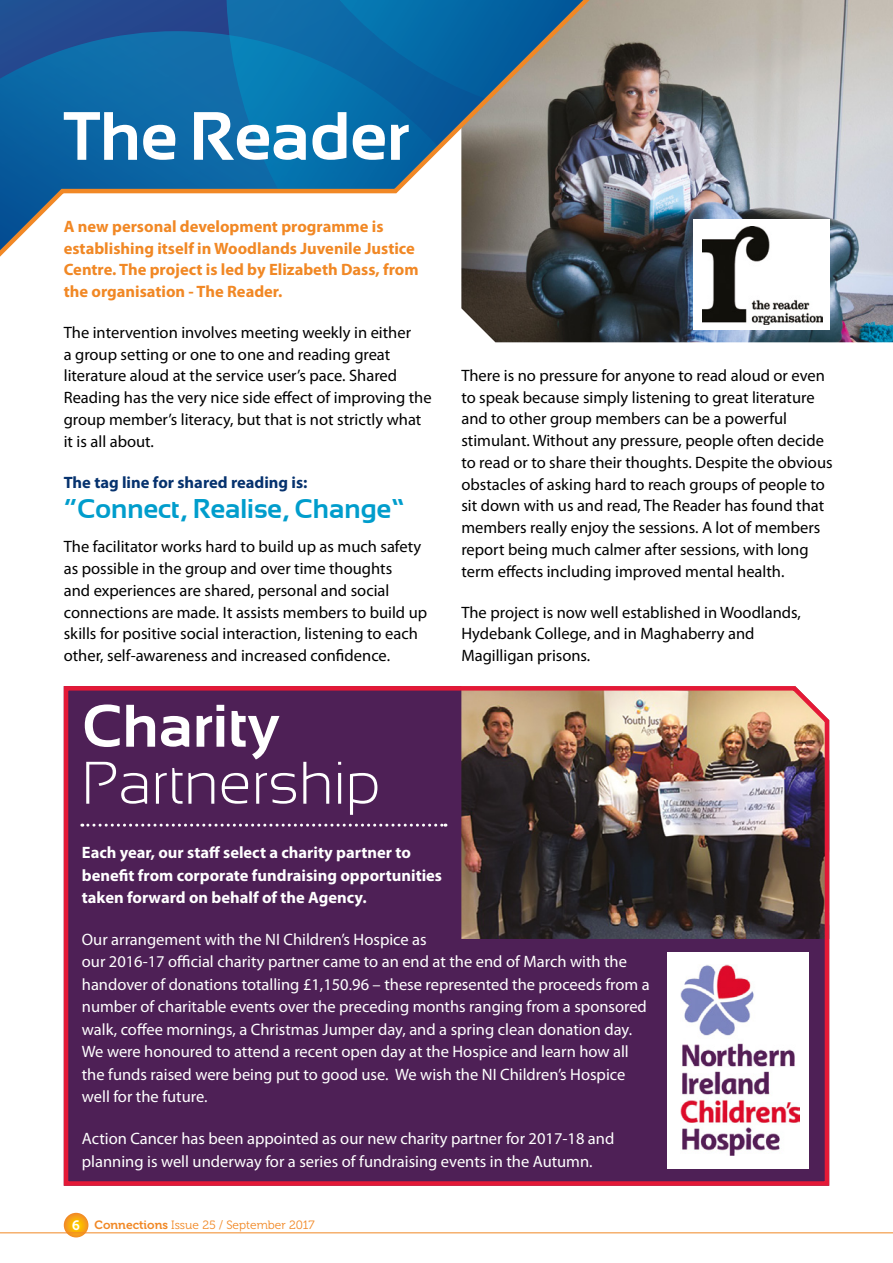
<style>
.page{position:relative;width:893px;height:1263px;background:#fff}
.page>*{position:absolute;margin:0;border:0;box-sizing:border-box;transform-origin:0 0}
._1_0_Body{font:700 68.25px "Sansation";color:#fff}
._1_0_Body-2{font:300 60px/57px "Sansation";color:#fff}
._1_0_Body-3{font:700 27px "Sansation";color:#009dcc}
._1_0_Body-4{font:16.5px/21.8px "Myriad Pro";color:#000}
._1_0_Body-5{font:16.5px/22.5px "Myriad Pro";color:#fff}
._2_0_Leadin{font:700 16.5px/21.8px "Myriad Pro";color:#f18825}
._2_0_Leadin-2{font:700 16.5px/22.5px "Myriad Pro";color:#fff}
._1_0_Body-6{font:700 16.5px "Myriad Pro";color:#06326e}
.t1{font:12px "Museo 300";color:#f18825}
.s1{font-weight:700}
.s2{font-family:"Museo 700";font-size:13.5px;color:#fff}
.s3{font-family:"Museo 700"}
</style>
<div class="page">
<svg style="left:64px;top:1213px;width:24px;height:24px"></svg>
<hr style="left:0;top:1232px;width:893px;height:1px;background:#f18825">
<img style="left:461px;top:0;width:432px;height:342px">
<div style="left:693px;top:219px;width:136px;height:111px;background:#fff"></div>
<img style="left:703px;top:227px;width:119px;height:98px">
<svg style="left:63px;top:686px;width:767px;height:500px;background:#5b3054"></svg>
<div style="left:667px;top:953px;width:142px;height:216px;background:#fff"></div>
<img style="left:680px;top:964px;width:119px;height:192px">
<svg style="left:82px;top:824px;width:364px;height:3px"></svg>
<svg style="left:0;top:0;width:614px;height:286px"></svg>
<p class="_1_0_Body" style="left:64px;top:97px;width:347px">The Reader</p>
<p class="_2_0_Leadin" style="left:64px;top:215px;width:356px">A new personal development programme is establishing itself in Woodlands Juvenile Justice Centre. The project is led by Elizabeth Dass, from the organisation - The Reader.</p>
<p class="_1_0_Body-4" style="left:64px;top:321px;width:369px">The intervention involves meeting weekly in either<br>a group setting or one to one and reading great literature aloud at the service user’s pace. Shared Reading has the very nice side effect of improving the group member’s literacy, but that is not strictly what it is all about.</p>
<p class="_1_0_Body-6" style="left:64px;top:471px;width:245px">The tag line for shared reading is:</p>
<p class="_1_0_Body-3" style="left:64px;top:493px;width:342px">“Connect, Realise, Change”</p>
<p class="_1_0_Body-4" style="left:64px;top:536px;width:365px">The facilitator works hard to build up as much safety as possible in the group and over time thoughts<br>and experiences are shared, personal and social connections are made. It assists members to build up skills for positive social interaction, listening to each other, self-awareness and increased confidence.</p>
<p class="_1_0_Body-2" style="left:82px;top:698px;width:300px"><span class="s1">Charity<br></span>Partnership</p>
<p class="_1_0_Body-4" style="left:461px;top:364px;width:373px">There is no pressure for anyone to read aloud or even to speak because simply listening to great literature and to other group members can be a powerful stimulant. Without any pressure, people often decide to read or to share their thoughts. Despite the obvious obstacles of asking hard to reach groups of people to sit down with us and read, The Reader has found that members really enjoy the sessions. A lot of members report being much calmer after sessions, with long term effects including improved mental health.</p>
<p class="_1_0_Body-4" style="left:461px;top:601px;width:341px">The project is now well established in Woodlands,<br>Hydebank College, and in Maghaberry and<br>Magilligan prisons.</p>
<p class="_2_0_Leadin-2" style="left:82px;top:841px;width:362px">Each year, our staff select a charity partner to benefit from corporate fundraising opportunities taken forward on behalf of the Agency.</p>
<p class="_1_0_Body-5" style="left:82px;top:928px;width:569px">Our arrangement with the NI Children’s Hospice as<br>our 2016-17 official charity partner came to an end at the end of March with the handover of donations totalling £1,150.96 – these represented the proceeds from a number of charitable events over the preceding months ranging from a sponsored walk, coffee mornings, a Christmas Jumper day, and a spring clean donation day.<br>We were honoured to attend a recent open day at the Hospice and learn how all the funds raised were being put to good use. We wish the NI Children’s Hospice well for the future.</p>
<p class="_1_0_Body-5" style="left:82px;top:1127px;width:534px">Action Cancer has been appointed as our new charity partner for 2017-18 and planning is well underway for a series of fundraising events in the Autumn.</p>
<p class="t1" style="left:72px;top:1218px;width:244px"><span class="s2">6</span> <span class="s3">Connections</span> Issue 25 / September 2017</p>
</div>
